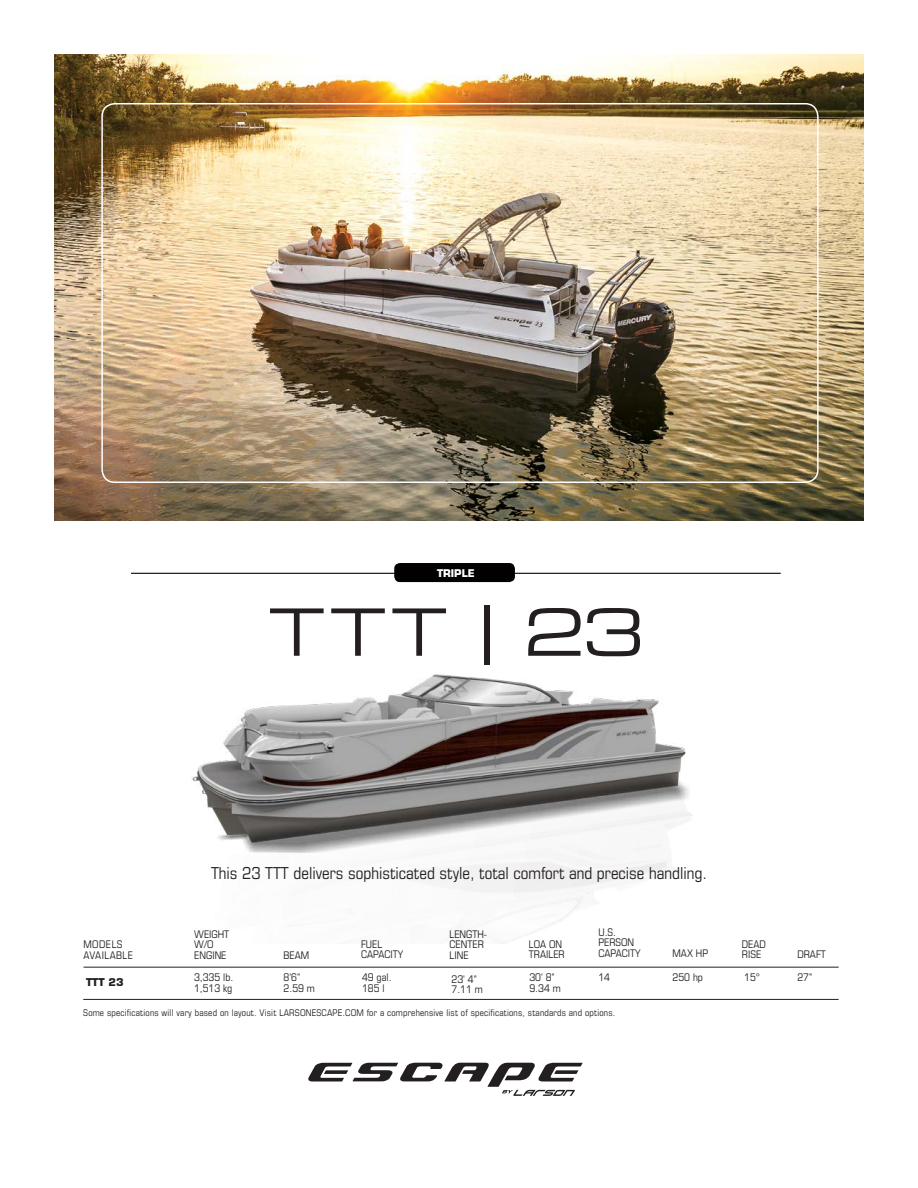
<style>
.page{position:relative;width:918px;height:1188px;background:#fff}
.page>*{position:absolute;margin:0;border:0;box-sizing:border-box;transform-origin:0 0}
.t1{font:70.95px "Eurostile Extended Roman DTC";color:#231f20}
.t2{font:condensed 16.5px "Eurostile LT Std";color:#231f20}
.t3{font:condensed 10.5px/10.5px "Eurostile LT Std";color:#231f20}
.t4{font:condensed 10.5px/10.5px "Eurostile LT Std";letter-spacing:.04em;color:#231f20}
.t5{font:700 10.5px "Eurostile LT Std";color:#231f20}
.t6{font:700 10.35px "Eurostile LT Std";color:#fff}
.t7{font:condensed 9.15px "Eurostile LT Std";letter-spacing:.02em;color:#231f20}
</style>
<div class="page">
<img style="left:191px;top:674px;width:501px;height:270px">
<img style="left:54px;top:54px;width:810px;height:467px">
<div style="left:101px;top:103px;width:718px;height:380px;border:2px solid #fff;border-radius:13px"></div>
<hr style="left:131px;top:573px;width:650px;height:1px;background:#231f20">
<div style="left:394px;top:563px;width:121px;height:19px;background:#020000;border-radius:6px"></div>
<hr style="left:84px;top:967px;width:755px;height:1px;background:#231f20">
<hr style="left:83px;top:999px;width:756px;height:1px;background:#231f20">
<svg style="left:308px;top:1062px;width:275px;height:34px"></svg>
<p class="t6" style="left:437px;top:566px;width:39px">TRIPLE</p>
<h1 class="t1" style="left:271px;top:595px;width:374px">TTT | 23</h1>
<h2 class="t2" style="left:211px;top:863px;width:497px">This 23 TTT delivers sophisticated style, total comfort and precise handling.</h2>
<p class="t3" style="left:284px;top:949px;width:27px">BEAM</p>
<p class="t3" style="left:361px;top:939px;width:44px">FUEL<br>CAPACITY</p>
<p class="t3" style="left:450px;top:928px;width:39px">LENGTH-<br>CENTER<br>LINE</p>
<p class="t3" style="left:529px;top:939px;width:37px">LOA ON<br>TRAILER</p>
<p class="t3" style="left:598px;top:927px;width:44px">U.S.<br>PERSON<br>CAPACITY</p>
<p class="t3" style="left:194px;top:928px;width:36px">WEIGHT<br>W/O<br>ENGINE</p>
<p class="t3" style="left:673px;top:948px;width:37px">MAX HP</p>
<p class="t3" style="left:742px;top:939px;width:26px">DEAD<br>RISE</p>
<p class="t3" style="left:797px;top:949px;width:30px">DRAFT</p>
<p class="t4" style="left:84px;top:939px;width:51px">MODELS<br>AVAILABLE</p>
<p class="t5" style="left:86px;top:975px;width:39px">TTT 23</p>
<p class="t3" style="left:194px;top:972px;width:41px">3,335 lb.<br>1,513 kg</p>
<p class="t3" style="left:529px;top:972px;width:33px">30' 8"<br>9.34 m</p>
<p class="t3" style="left:284px;top:972px;width:18px">8'6"</p>
<p class="t3" style="left:673px;top:972px;width:32px">250 hp</p>
<p class="t3" style="left:284px;top:983px;width:33px">2.59 m</p>
<p class="t3" style="left:362px;top:972px;width:31px">49 gal.<br>185 l</p>
<p class="t3" style="left:744px;top:972px;width:17px">15°</p>
<p class="t3" style="left:797px;top:972px;width:16px">27"</p>
<p class="t3" style="left:452px;top:974px;width:27px">23' 4"</p>
<p class="t3" style="left:598px;top:972px;width:13px">14</p>
<p class="t3" style="left:452px;top:984px;width:33px">7.11 m</p>
<p class="t7" style="left:83px;top:1008px;width:534px">Some specifications will vary based on layout. Visit LARSONESCAPE.COM for a comprehensive list of specifications, standards and options.</p>
</div>
